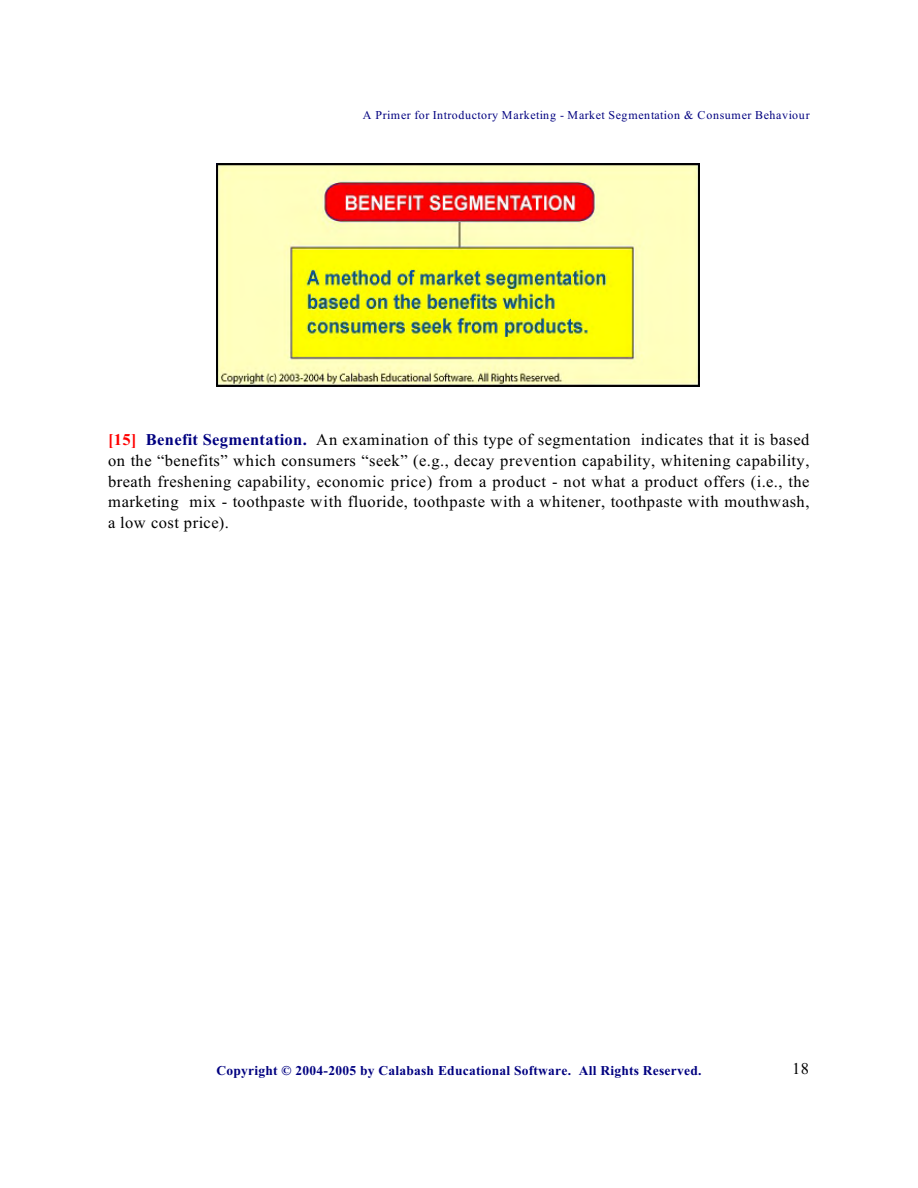
<style>
.page{position:relative;width:918px;height:1188px;background:#fff}
.page>*{position:absolute;margin:0;border:0;box-sizing:border-box;transform-origin:0 0}
.t1{font:16.5px/20.7px "Times New Roman";letter-spacing:.035em;color:#000;text-align:justify}
.t2{font:700 13.5px "Times New Roman";letter-spacing:.02em;color:#000080}
.t3{font:12px "Times New Roman";letter-spacing:.045em;color:#000080}
.s1{font-weight:700;color:#f00}
.s2{font-weight:700;color:#000080}
</style>
<div class="page">
<img style="left:217px;top:164px;width:482px;height:222px">
<p class="t3" style="left:363px;top:110px;width:448px">A Primer for Introductory Marketing - Market Segmentation &amp; Consumer Behaviour</p>
<p class="t1" style="left:108px;top:431px;width:703px"><span class="s1">[15]</span> <span class="s2">Benefit Segmentation.</span> An examination of this type of segmentation indicates that it is based on the “benefits” which consumers “seek” (e.g., decay prevention capability, whitening capability, breath freshening capability, economic price) from a product - not what a product offers (i.e., the marketing mix - toothpaste with fluoride, toothpaste with a whitener, toothpaste with mouthwash, a low cost price).</p>
<p class="t2" style="left:216px;top:1066px;width:487px">Copyright © 2004-2005 by Calabash Educational Software. All Rights Reserved.</p>
<p class="t1" style="left:792px;top:1059px;width:19px">18</p>
</div>
